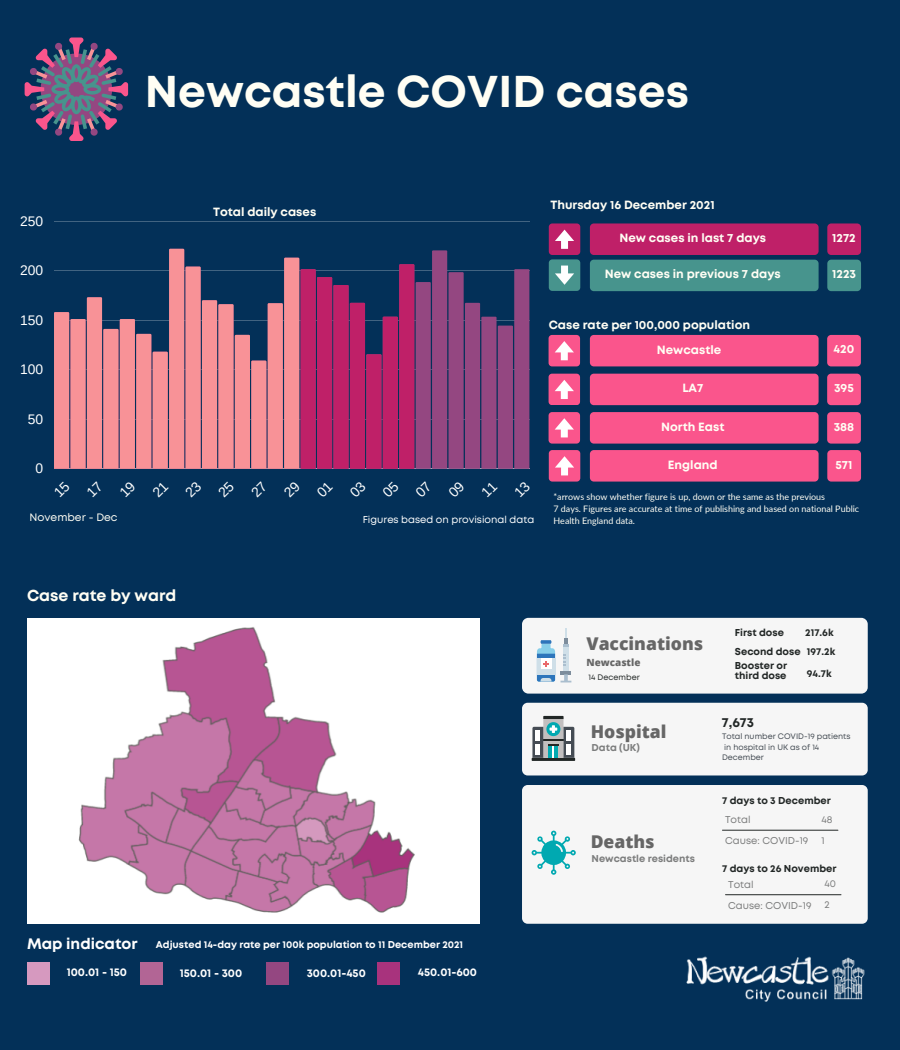
<style>
.page{position:relative;width:900px;height:1050px;background:#033058}
.page>*{position:absolute;margin:0;border:0;box-sizing:border-box;transform-origin:0 0}
.t1{font:700 44.5px "Mont";color:#fffef4}
.t2{font:800 17.6px "Open Sans";color:#666}
.t3{font:700 15.9px "Mont";color:#fffef4}
.t4{font:700 15.2px "Mont";color:#fff}
.t5{font:13.9px "Arimo";color:#fff}
.t6{font:700 13.2px "Mont";color:#222726}
.t7{font:700 11.9px "Mont";color:#fffef4}
.t8{font:700 11.3px "Mont";color:#fff}
.t9{font:700 11.2px "Mont";color:#fff}
.t10{font:10.7px "Mont";color:#fffef4}
.t11{font:700 10px/9.8px "Mont";color:#222726}
.t12{font:700 9.9px "Mont";color:#fff}
.t13{font:9.9px "Mont";color:#7c7d7d}
.t14{font:9.9px "Mont";color:#fff}
.t15{font:700 9.9px "Mont";color:#7c7d7d}
.t16{font:800 9.9px "Open Sans";color:#666}
.t17{font:8.9px/11.9px "Lato";color:#fffef4}
.t18{font:8px "Mont";color:#222726}
.t19{font:7.9px/10.6px "Mont";color:#454c54}
</style>
<div class="page">
<svg style="left:25px;top:38px;width:103px;height:103px"></svg>
<div style="left:522px;top:618px;width:346px;height:76px;background:#f6f6f6;border-radius:6px"></div>
<div style="left:563px;top:644px;width:6px;height:27px;background:#aabece"></div>
<div style="left:563px;top:647px;width:6px;height:24px;background:#cfdfe8"></div>
<svg style="left:561px;top:654px;width:10px;height:28px"></svg>
<svg style="left:564px;top:628px;width:4px;height:16px"></svg>
<svg style="left:537px;top:640px;width:18px;height:42px"></svg>
<div style="left:522px;top:703px;width:346px;height:72px;background:#f6f6f6;border-radius:6px"></div>
<hr style="left:532px;top:758px;width:43px;height:3px;background:#222726">
<svg style="left:532px;top:716px;width:42px;height:42px"></svg>
<div style="left:827px;top:223px;width:34px;height:32px;background:#bf2068;border-radius:4px"></div>
<div style="left:590px;top:223px;width:229px;height:32px;background:#bf2068;border-radius:4px"></div>
<div style="left:549px;top:223px;width:31px;height:32px;background:#bf2068;border-radius:3px"></div>
<svg style="left:555px;top:230px;width:19px;height:19px"></svg>
<div style="left:827px;top:260px;width:34px;height:31px;background:#47948d;border-radius:4px"></div>
<div style="left:590px;top:260px;width:229px;height:31px;background:#47948d;border-radius:4px"></div>
<div style="left:549px;top:260px;width:31px;height:31px;background:#47948d;border-radius:3px"></div>
<svg style="left:555px;top:266px;width:19px;height:19px"></svg>
<div style="left:590px;top:335px;width:229px;height:31px;background:#fa558c;border-radius:4px"></div>
<div style="left:549px;top:335px;width:31px;height:31px;background:#fa558c;border-radius:3px"></div>
<svg style="left:555px;top:341px;width:19px;height:19px"></svg>
<div style="left:590px;top:412px;width:229px;height:32px;background:#fa558c;border-radius:4px"></div>
<div style="left:549px;top:412px;width:31px;height:31px;background:#fa558c;border-radius:3px"></div>
<svg style="left:555px;top:418px;width:19px;height:19px"></svg>
<hr style="left:54px;top:221px;width:475px;height:1px;background:#fff">
<svg style="left:54px;top:249px;width:475px;height:220px"></svg>
<div style="left:827px;top:335px;width:34px;height:31px;background:#fa558c;border-radius:4px"></div>
<div style="left:827px;top:412px;width:34px;height:32px;background:#fa558c;border-radius:4px"></div>
<div style="left:590px;top:450px;width:229px;height:32px;background:#fa558c;border-radius:4px"></div>
<div style="left:549px;top:450px;width:31px;height:32px;background:#fa558c;border-radius:3px"></div>
<svg style="left:555px;top:456px;width:19px;height:19px"></svg>
<div style="left:827px;top:450px;width:34px;height:32px;background:#fa558c;border-radius:4px"></div>
<div style="left:590px;top:374px;width:229px;height:31px;background:#fa558c;border-radius:4px"></div>
<div style="left:549px;top:374px;width:31px;height:31px;background:#fa558c;border-radius:3px"></div>
<svg style="left:555px;top:380px;width:19px;height:19px"></svg>
<div style="left:827px;top:374px;width:34px;height:31px;background:#fa558c;border-radius:4px"></div>
<div style="left:522px;top:785px;width:346px;height:139px;background:#f6f6f6;border-radius:6px"></div>
<hr style="left:722px;top:830px;width:116px;height:1px;background:#222726">
<svg style="left:532px;top:831px;width:44px;height:44px"></svg>
<img style="left:686px;top:956px;width:179px;height:46px">
<hr style="left:726px;top:894px;width:115px;height:1px;background:#222726">
<div style="left:27px;top:618px;width:453px;height:306px;background:#fff"></div>
<div style="left:27px;top:962px;width:23px;height:22px;background:#d699bf"></div>
<div style="left:266px;top:962px;width:23px;height:23px;background:#944781"></div>
<div style="left:140px;top:962px;width:23px;height:23px;background:#b26595"></div>
<div style="left:377px;top:962px;width:23px;height:22px;background:#a8337d"></div>
<img style="left:78px;top:627px;width:337px;height:286px">
<p class="t1" style="left:145px;top:75px;width:546px">Newcastle COVID cases</p>
<p class="t5" style="left:20px;top:213px;width:25px">250</p>
<p class="t5" style="left:20px;top:263px;width:25px">200</p>
<p class="t5" style="left:20px;top:312px;width:25px">150</p>
<p class="t5" style="left:20px;top:362px;width:25px">100</p>
<p class="t5" style="left:28px;top:411px;width:17px">50</p>
<p class="t5" style="left:36px;top:461px;width:9px">0</p>
<p class="t10" style="left:29px;top:513px;width:90px">November - Dec</p>
<p class="t7" style="left:213px;top:207px;width:105px">Total daily cases</p>
<p class="t14" style="left:363px;top:516px;width:173px">Figures based on provisional data</p>
<p class="t7" style="left:550px;top:200px;width:166px">Thursday 16 December 2021</p>
<p class="t7" style="left:620px;top:233px;width:148px">New cases in last 7 days</p>
<p class="t7" style="left:832px;top:233px;width:25px">1272</p>
<p class="t7" style="left:605px;top:270px;width:178px">New cases in previous 7 days</p>
<p class="t7" style="left:832px;top:270px;width:25px">1223</p>
<p class="t7" style="left:549px;top:320px;width:203px">Case rate per 100,000 population</p>
<p class="t7" style="left:657px;top:345px;width:66px">Newcastle</p>
<p class="t7" style="left:834px;top:345px;width:22px">420</p>
<p class="t7" style="left:682px;top:384px;width:23px">LA7</p>
<p class="t7" style="left:834px;top:384px;width:21px">395</p>
<p class="t7" style="left:661px;top:422px;width:65px">North East</p>
<p class="t7" style="left:834px;top:422px;width:22px">388</p>
<p class="t7" style="left:668px;top:460px;width:51px">England</p>
<p class="t7" style="left:835px;top:460px;width:19px">571</p>
<p class="t17" style="left:553px;top:490px;width:273px">*arrows show whether figure is up, down or the same as the previous</p>
<p class="t17" style="left:553px;top:502px;width:307px">7 days. Figures are accurate at time of publishing and based on national Public<br>Health England data.</p>
<p class="t3" style="left:27px;top:589px;width:151px">Case rate by ward</p>
<p class="t4" style="left:27px;top:938px;width:112px">Map indicator</p>
<p class="t8" style="left:67px;top:968px;width:62px">100.01 - 150</p>
<p class="t12" style="left:156px;top:941px;width:309px">Adjusted 14-day rate per 100k population to 11 December 2021</p>
<p class="t8" style="left:180px;top:969px;width:64px">150.01 - 300</p>
<p class="t9" style="left:307px;top:969px;width:61px">300.01-450</p>
<p class="t9" style="left:418px;top:968px;width:61px">450.01-600</p>
<p class="t2" style="left:586px;top:631px;width:118px">Vaccinations</p>
<p class="t16" style="left:586px;top:655px;width:55px">Newcastle</p>
<p class="t18" style="left:589px;top:674px;width:53px">14 December</p>
<p class="t2" style="left:591px;top:720px;width:77px">Hospital</p>
<p class="t15" style="left:592px;top:744px;width:50px">Data (UK)</p>
<p class="t2" style="left:591px;top:829px;width:66px">Deaths</p>
<p class="t15" style="left:592px;top:855px;width:105px">Newcastle residents</p>
<p class="t11" style="left:735px;top:629px;width:51px">First dose</p>
<p class="t11" style="left:805px;top:629px;width:30px">217.6k</p>
<p class="t11" style="left:735px;top:647px;width:67px">Second dose</p>
<p class="t11" style="left:807px;top:647px;width:30px">197.2k</p>
<p class="t11" style="left:735px;top:662px;width:54px">Booster or third dose</p>
<p class="t11" style="left:807px;top:669px;width:26px">94.7k</p>
<p class="t6" style="left:722px;top:717px;width:34px">7,673</p>
<p class="t19" style="left:722px;top:731px;width:130px">Total number COVID-19 patients in hospital in UK as of 14<br>December</p>
<p class="t11" style="left:722px;top:797px;width:110px">7 days to 3 December</p>
<p class="t13" style="left:725px;top:816px;width:27px">Total</p>
<p class="t13" style="left:725px;top:837px;width:85px">Cause: COVID-19</p>
<p class="t13" style="left:822px;top:816px;width:13px">48</p>
<p class="t13" style="left:822px;top:837px;width:5px">1</p>
<p class="t11" style="left:722px;top:864px;width:116px">7 days to 26 November</p>
<p class="t13" style="left:728px;top:880px;width:27px">Total</p>
<p class="t13" style="left:728px;top:901px;width:85px">Cause: COVID-19</p>
<p class="t13" style="left:825px;top:880px;width:13px">40</p>
<p class="t13" style="left:825px;top:901px;width:7px">2</p>
</div>
